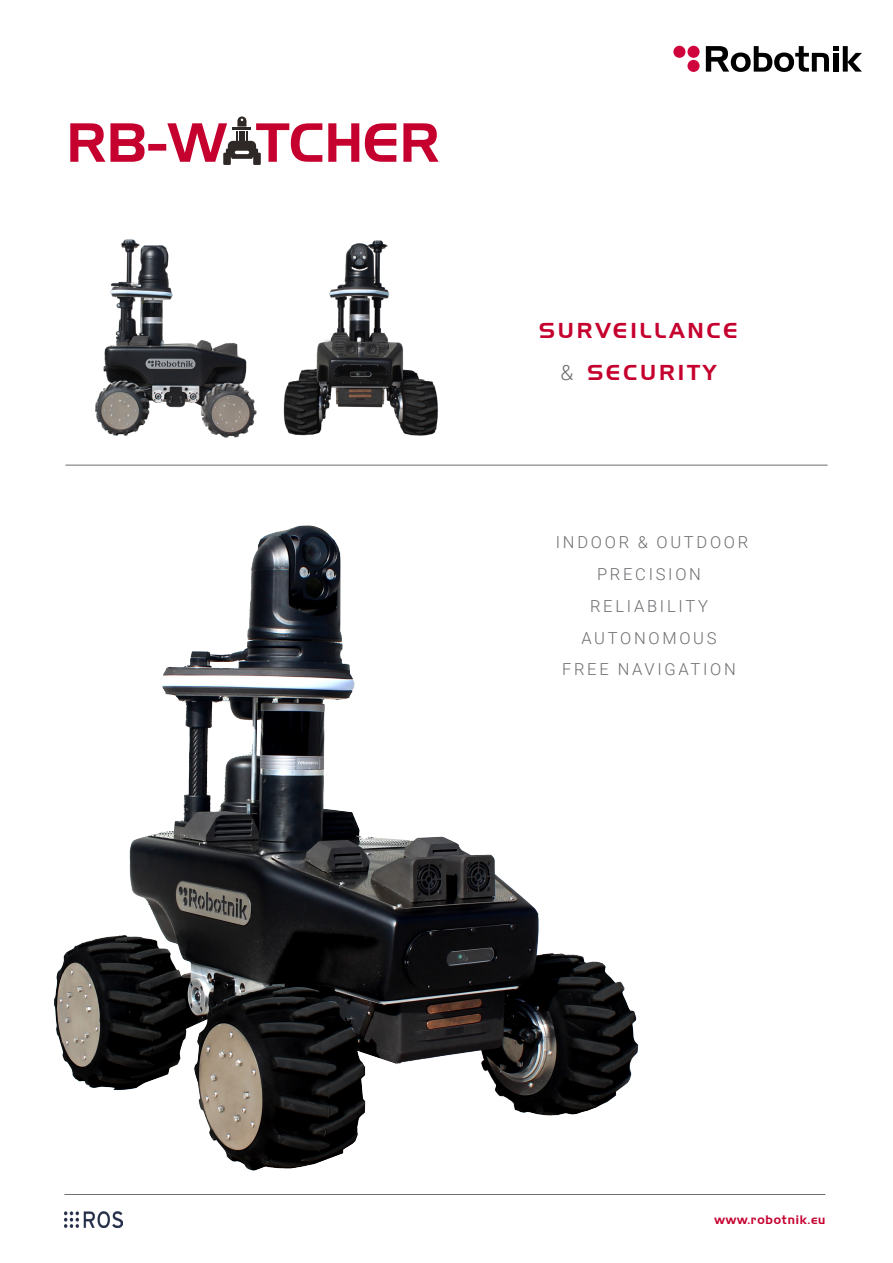
<style>
.page{position:relative;width:893px;height:1263px;background:#fff}
.page>*{position:absolute;margin:0;border:0;box-sizing:border-box;transform-origin:0 0}
.t1{font:21px "Handel Gothic BT";letter-spacing:.14em;color:#c5002e}
.t2{font:300 16.5px "Roboto";letter-spacing:.165em;color:#6c6d70}
.t3{font:12px "Handel Gothic BT";letter-spacing:.07em;color:#c5002e}
.s1{font-family:"Roboto";font-weight:300;color:#6c6d70}
</style>
<div class="page">
<img style="left:54px;top:464px;width:648px;height:764px">
<div style="left:253px;top:153px;width:8px;height:12px;background:#2e2926"></div>
<div style="left:223px;top:153px;width:8px;height:12px;background:#2e2926"></div>
<svg style="left:70px;top:116px;width:369px;height:46px"></svg>
<svg style="left:706px;top:46px;width:156px;height:26px"></svg>
<div style="left:687px;top:46px;width:13px;height:12px;background:#d0043c;border-radius:50%"></div>
<div style="left:687px;top:60px;width:13px;height:12px;background:#d0043c;border-radius:50%"></div>
<div style="left:673px;top:46px;width:12px;height:12px;background:#d0043c;border-radius:50%"></div>
<hr style="left:65px;top:465px;width:763px;height:1px;background:#6c6d70">
<img style="left:64px;top:1212px;width:59px;height:15px">
<hr style="left:64px;top:1194px;width:761px;height:1px;background:#6c6d70">
<img style="left:78px;top:239px;width:209px;height:229px">
<img style="left:275px;top:239px;width:163px;height:218px">
<p class="t1" style="left:539px;top:318px;width:200px">SURVEILLANCE</p>
<p class="t1" style="left:561px;top:359px;width:157px"><span class="s1">&amp;</span> SECURITY</p>
<p class="t2" style="left:556px;top:531px;width:194px">INDOOR &amp; OUTDOOR</p>
<p class="t2" style="left:597px;top:562px;width:105px">PRECISION</p>
<p class="t2" style="left:590px;top:594px;width:119px">RELIABILITY</p>
<p class="t2" style="left:581px;top:626px;width:137px">AUTONOMOUS</p>
<p class="t2" style="left:562px;top:658px;width:175px">FREE NAVIGATION</p>
<p class="t3" style="left:714px;top:1212px;width:112px">www.robotnik.eu</p>
</div>
